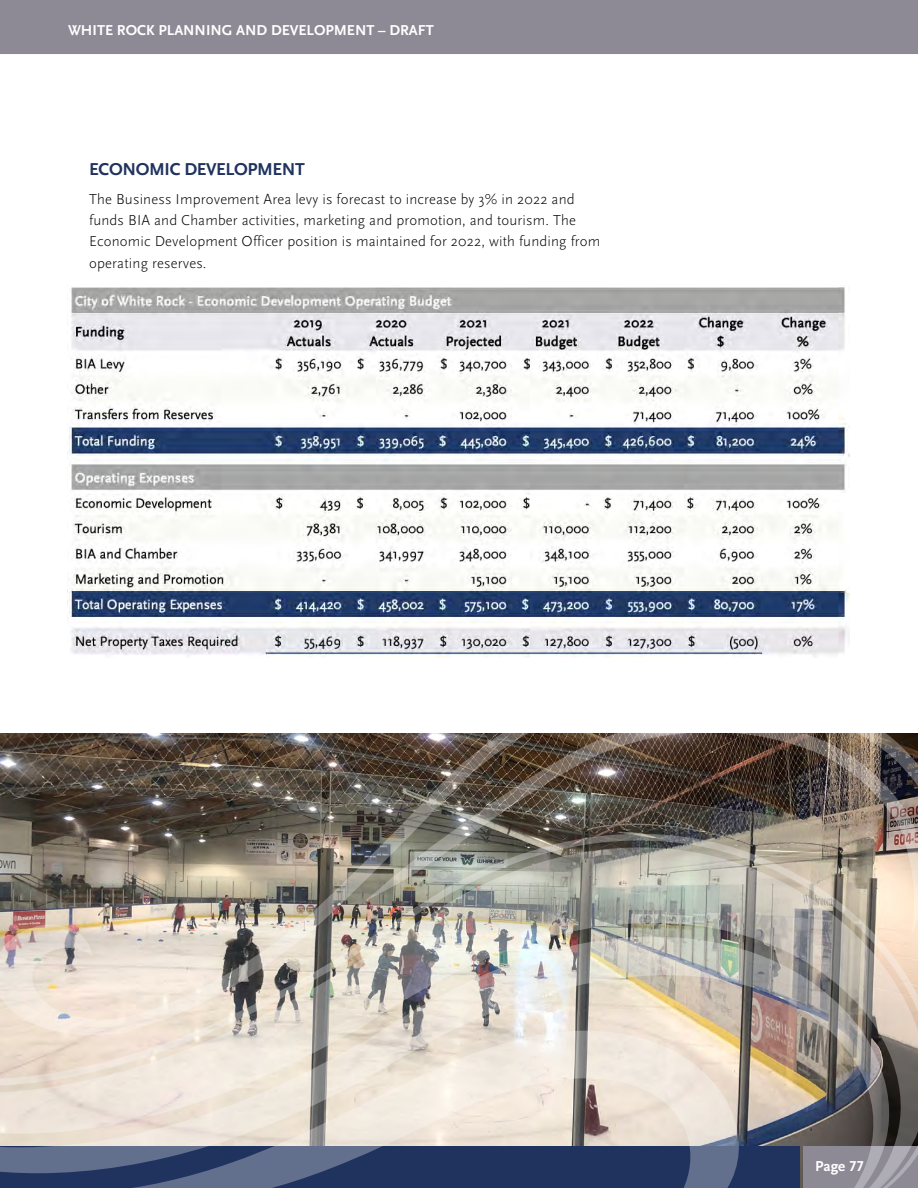
<style>
.page{position:relative;width:918px;height:1188px;background:#fff}
.page>*{position:absolute;margin:0;border:0;box-sizing:border-box;transform-origin:0 0}
.t1{font:18px "Scala Sans Bold LF";letter-spacing:-.02em;color:#20335e}
.t2{font:300 15px/21.1px "Scala Sans";letter-spacing:.01em;color:#000}
.t3{font:15px "Scala Sans Bold LF";color:#fff}
</style>
<div class="page">
<div style="left:0;top:0;width:918px;height:54px;background:#8d8a95"></div>
<svg style="left:0;top:1035px;width:918px;height:112px;background:#d2c8be"></svg>
<svg style="left:0;top:1147px;width:918px;height:41px;background:#414f72"></svg>
<img style="left:0;top:733px;width:918px;height:302px">
<img style="left:69px;top:287px;width:781px;height:370px">
<p class="t3" style="left:68px;top:22px;width:367px">WHITE ROCK PLANNING AND DEVELOPMENT – DRAFT</p>
<p class="t1" style="left:89px;top:159px;width:217px">ECONOMIC DEVELOPMENT</p>
<p class="t2" style="left:89px;top:189px;width:513px">The Business Improvement Area levy is forecast to increase by 3% in 2022 and funds BIA and Chamber activities, marketing and promotion, and tourism. The Economic Development Officer position is maintained for 2022, with funding from operating reserves.</p>
<p class="t3" style="left:815px;top:1158px;width:50px">Page 77</p>
</div>
